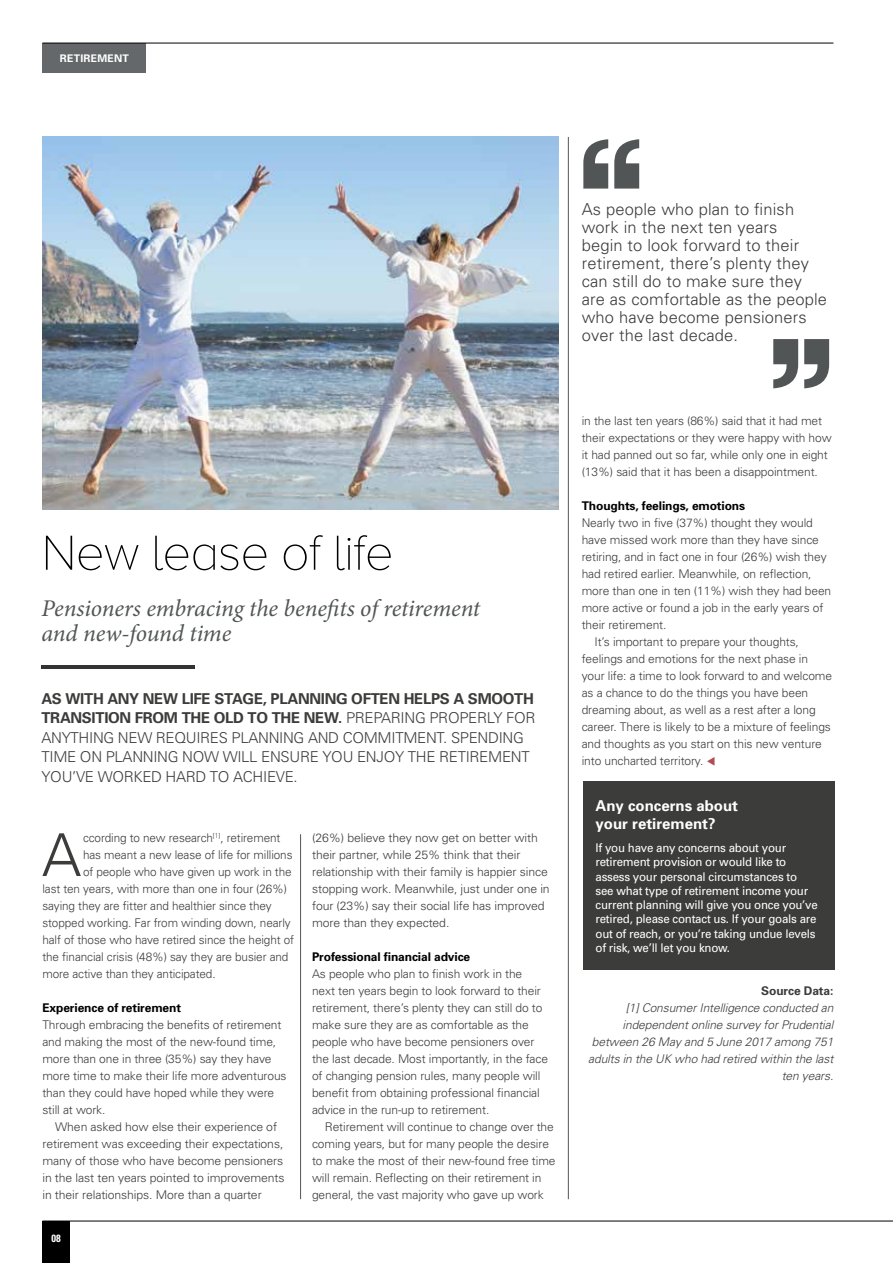
<style>
.page{position:relative;width:893px;height:1263px;background:#fff}
.page>*{position:absolute;margin:0;border:0;box-sizing:border-box;transform-origin:0 0}
.t1{font:300 59.1px "Univers";color:#3c3c3b}
.t2{font:100 51px "Proxima Nova A";letter-spacing:-.02em;color:#000}
.t3{font:italic 24px/25.5px "Minion Pro";letter-spacing:-.005em;color:#525556}
.t4{font:300 16.5px/18px "Univers";letter-spacing:.01em;color:#3c3c3b}
.t5{font:300 15px/19.5px "Univers";letter-spacing:-.02em;color:#3c3c3b}
.t6{font:700 15px/18px "Univers";color:#fff}
.t7{font:300 12px/17px "Univers";letter-spacing:-.01em;color:#3c3c3b}
.t8{font:12px/14.2px "Univers";letter-spacing:-.02em;color:#fff;scale:.96 1}
.t9{font:italic 300 12px/17px "Univers";letter-spacing:-.01em;color:#3c3c3b;text-align:right}
.t10{font:700 12px "Univers";letter-spacing:-.01em;color:#000}
.t11{font:700 12px "Univers";letter-spacing:-.01em;color:#3c3c3b}
.t12{font:700 10.5px "Univers";letter-spacing:.02em;color:#fff}
.t13{font:700 condensed 10.5px "Univers";color:#fff}
.s1{font-weight:700}
.s2{color:#af4d56}
</style>
<div class="page">
<hr style="left:43px;top:1221px;width:850px;height:1px;background:#000">
<div style="left:42px;top:1221px;width:28px;height:42px;background:#000"></div>
<div style="left:42px;top:43px;width:104px;height:29px;background:#65686a"></div>
<hr style="left:42px;top:43px;width:791px;height:1px;background:#000">
<img style="left:43px;top:137px;width:515px;height:372px">
<hr style="left:41px;top:665px;width:154px;height:4px;background:#333332">
<div style="left:583px;top:781px;width:251px;height:188px;background:#3c3c3b"></div>
<hr style="left:300px;top:834px;width:1px;height:365px;background:#525556">
<hr style="left:568px;top:137px;width:1px;height:1062px;background:#525556">
<svg style="left:583px;top:139px;width:25px;height:50px"></svg>
<svg style="left:614px;top:139px;width:25px;height:50px"></svg>
<svg style="left:804px;top:339px;width:25px;height:49px"></svg>
<svg style="left:773px;top:339px;width:25px;height:49px"></svg>
<p class="t12" style="left:60px;top:51px;width:70px">RETIREMENT</p>
<h3 class="t4" style="left:582px;top:199px;width:247px">As people who plan to finish work in the next ten years<br>begin to look forward to their retirement, there’s plenty they can still do to make sure they are as comfortable as the people who have become pensioners over the last decade.</h3>
<h2 class="t2" style="left:41px;top:525px;width:354px">New lease of life</h2>
<h3 class="t3" style="left:41px;top:595px;width:440px">Pensioners embracing the benefits of retirement and new-found time</h3>
<p class="t5" style="left:41px;top:688px;width:496px"><span class="s1">AS WITH ANY NEW LIFE STAGE, PLANNING OFTEN HELPS A SMOOTH TRANSITION FROM THE OLD TO THE NEW.</span> PREPARING PROPERLY FOR ANYTHING NEW REQUIRES PLANNING AND COMMITMENT. SPENDING TIME ON PLANNING NOW WILL ENSURE YOU ENJOY THE RETIREMENT YOU’VE WORKED HARD TO ACHIEVE.</p>
<h1 class="t1" style="left:42px;top:819px;width:41px">A</h1>
<p class="t7" style="left:83px;top:829px;width:199px">ccording to new research<sup>[1]</sup>, retirement</p>
<p class="t7" style="left:83px;top:846px;width:211px">has meant a new lease of life for millions</p>
<p class="t7" style="left:83px;top:863px;width:210px">of people who have given up work in the</p>
<p class="t7" style="left:42px;top:880px;width:246px">last ten years, with more than one in four (26%)</p>
<p class="t7" style="left:42px;top:897px;width:231px">saying they are fitter and healthier since they</p>
<p class="t7" style="left:42px;top:914px;width:250px">stopped working. Far from winding down, nearly</p>
<p class="t7" style="left:42px;top:931px;width:253px">half of those who have retired since the height of</p>
<p class="t7" style="left:42px;top:948px;width:247px">the financial crisis (48%) say they are busier and</p>
<p class="t7" style="left:42px;top:965px;width:175px">more active than they anticipated.</p>
<p class="t10" style="left:42px;top:1000px;width:140px">Experience of retirement</p>
<p class="t7" style="left:42px;top:1016px;width:246px">Through embracing the benefits of retirement and making the most of the new-found time, more than one in three (35%) say they have more time to make their life more adventurous than they could have hoped while they were still at work.</p>
<p class="t7" style="left:42px;top:1118px;width:244px;text-indent:13px">When asked how else their experience of retirement was exceeding their expectations, many of those who have become pensioners in the last ten years pointed to improvements in their relationships. More than a quarter</p>
<p class="t13" style="left:51px;top:1231px;width:11px">08</p>
<p class="t7" style="left:312px;top:829px;width:239px">(26%) believe they now get on better with their partner, while 25% think that their relationship with their family is happier since stopping work. Meanwhile, just under one in four (23%) say their social life has improved more than they expected.</p>
<p class="t10" style="left:312px;top:949px;width:160px">Professional financial advice</p>
<p class="t7" style="left:312px;top:965px;width:237px">As people who plan to finish work in the next ten years begin to look forward to their retirement, there’s plenty they can still do to make sure they are as comfortable as the people who have become pensioners over the last decade. Most importantly, in the face of changing pension rules, many people will benefit from obtaining professional financial advice in the run-up to retirement.</p>
<p class="t7" style="left:312px;top:1118px;width:245px;text-indent:13px">Retirement will continue to change over the coming years, but for many people the desire to make the most of their new-found free time will remain. Reflecting on their retirement in general, the vast majority who gave up work</p>
<p class="t7" style="left:582px;top:412px;width:251px">in the last ten years (86%) said that it had met their expectations or they were happy with how it had panned out so far, while only one in eight (13%) said that it has been a disappointment.</p>
<p class="t10" style="left:582px;top:498px;width:165px">Thoughts, feelings, emotions</p>
<p class="t7" style="left:582px;top:514px;width:233px">Nearly two in five (37%) thought they would</p>
<p class="t7" style="left:582px;top:531px;width:239px">have missed work more than they have since</p>
<p class="t7" style="left:582px;top:548px;width:246px">retiring, and in fact one in four (26%) wish they</p>
<p class="t7" style="left:582px;top:565px;width:231px">had retired earlier. Meanwhile, on reflection,</p>
<p class="t7" style="left:582px;top:582px;width:251px">more than one in ten (11%) wish they had been</p>
<p class="t7" style="left:582px;top:599px;width:243px">more active or found a job in the early years of</p>
<p class="t7" style="left:582px;top:616px;width:86px">their retirement.</p>
<p class="t7" style="left:594px;top:633px;width:206px">It’s important to prepare your thoughts,</p>
<p class="t7" style="left:582px;top:650px;width:228px">feelings and emotions for the next phase in</p>
<p class="t7" style="left:582px;top:667px;width:252px">your life: a time to look forward to and welcome</p>
<p class="t7" style="left:582px;top:684px;width:228px">as a chance to do the things you have been</p>
<p class="t7" style="left:582px;top:701px;width:235px">dreaming about, as well as a rest after a long</p>
<p class="t7" style="left:582px;top:718px;width:251px">career. There is likely to be a mixture of feelings</p>
<p class="t7" style="left:582px;top:735px;width:242px">and thoughts as you start on this new venture</p>
<p class="t7" style="left:582px;top:752px;width:135px">into uncharted territory. <span class="s2">▼</span></p>
<p class="t6" style="left:595px;top:796px;width:144px">Any concerns about your retirement?</p>
<p class="t8" style="left:595px;top:840px;width:233px">If you have any concerns about your retirement provision or would like to assess your personal circumstances to see what type of retirement income your current planning will give you once you’ve retired, please contact us. If your goals are out of reach, or you’re taking undue levels of risk, we’ll let you know.</p>
<p class="t11" style="left:761px;top:983px;width:74px">Source Data:</p>
<p class="t9" style="left:588px;top:999px;width:247px">[1] Consumer Intelligence conducted an independent online survey for Prudential between 26 May and 5 June 2017 among 751 adults in the UK who had retired within the last ten years.</p>
</div>
